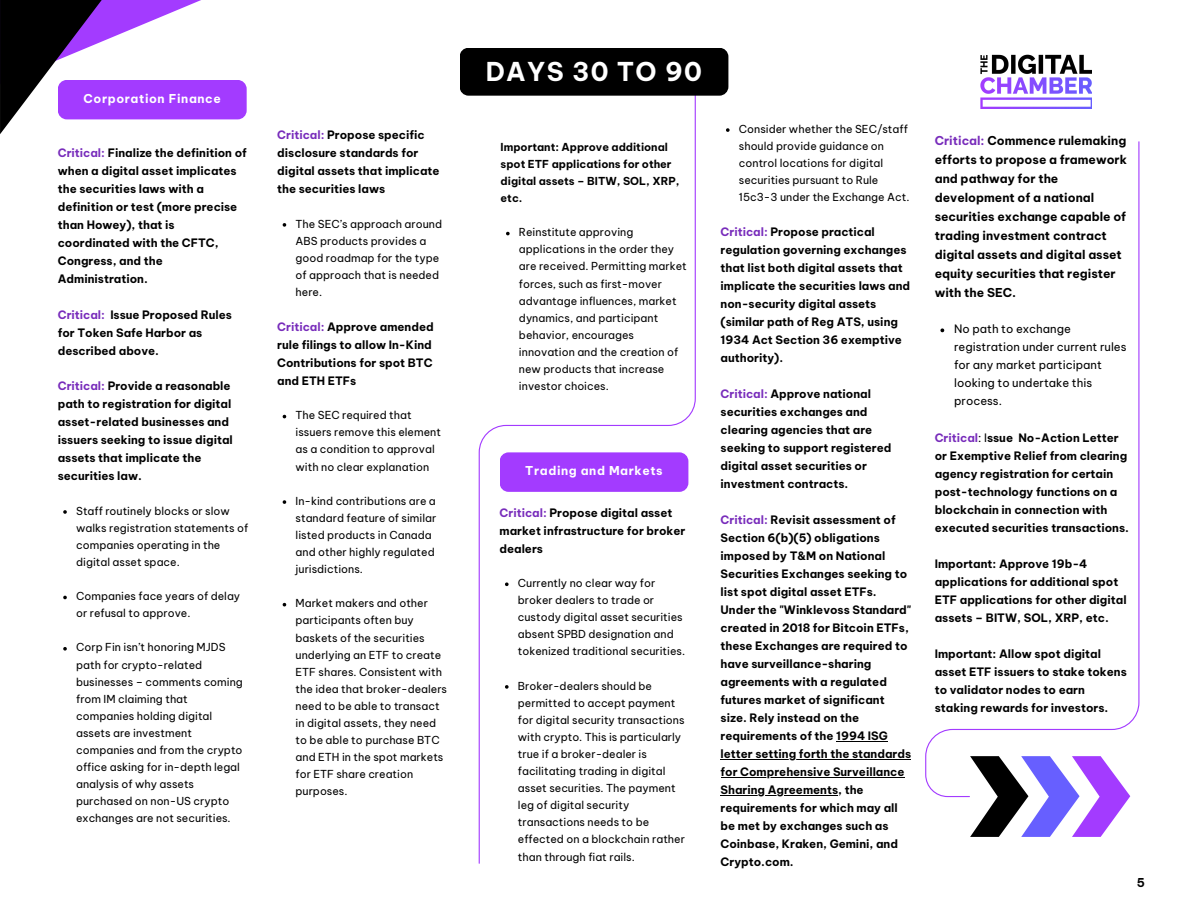
<style>
.page{position:relative;width:1188px;height:918px;background:#fff}
.page>*{position:absolute;margin:0;border:0;box-sizing:border-box;transform-origin:0 0}
.t1{font:700 25.5px "Be Vietnam Pro";letter-spacing:.05em;color:#fff}
.t2{font:700 12px/19px "Be Vietnam Pro";color:#000}
.t3{font:700 12px "Be Vietnam Pro";letter-spacing:.05em;color:#fff}
.t4{font:700 11.4px/18px "Be Vietnam Pro";color:#000}
.t5{font:11.4px/18px "Be Vietnam Pro";color:#000}
.t6{font:10.8px/17.1px "Be Vietnam Pro";color:#000}
.t7{font:700 10.8px/17.1px "Be Vietnam Pro";color:#000}
.s1{color:#782cbb}
.s2{font-weight:400}
</style>
<div class="page">
<svg style="left:0;top:0;width:247px;height:134px"></svg>
<div style="left:58px;top:80px;width:189px;height:39px;background:#a33bff;border-radius:9px"></div>
<svg style="left:478px;top:96px;width:218px;height:768px"></svg>
<div style="left:460px;top:48px;width:268px;height:48px;background:#000;border-radius:9px"></div>
<img style="left:980px;top:54px;width:111px;height:55px">
<svg style="left:925px;top:141px;width:215px;height:657px"></svg>
<svg style="left:63px;top:510px;width:4px;height:4px"></svg>
<svg style="left:63px;top:596px;width:4px;height:3px"></svg>
<svg style="left:63px;top:647px;width:4px;height:4px"></svg>
<svg style="left:283px;top:223px;width:3px;height:4px"></svg>
<svg style="left:283px;top:500px;width:3px;height:4px"></svg>
<svg style="left:506px;top:232px;width:4px;height:3px"></svg>
<svg style="left:726px;top:128px;width:4px;height:4px"></svg>
<hr style="left:836px;top:741px;width:52px;height:1px;background:#000">
<hr style="left:721px;top:759px;width:190px;height:1px;background:#000">
<hr style="left:721px;top:777px;width:183px;height:1px;background:#000">
<hr style="left:721px;top:795px;width:117px;height:1px;background:#000">
<svg style="left:505px;top:582px;width:4px;height:4px"></svg>
<svg style="left:505px;top:685px;width:4px;height:4px"></svg>
<svg style="left:970px;top:756px;width:160px;height:81px"></svg>
<p class="t3" style="left:84px;top:91px;width:139px">Corporation Finance</p>
<p class="t4" style="left:58px;top:144px;width:191px"><span class="s1">Critical:</span> Finalize the definition of when a digital asset implicates the securities laws with a definition or test (more precise than Howey), that is coordinated with the CFTC,<br>Congress, and the<br>Administration.</p>
<p class="t4" style="left:58px;top:306px;width:176px"><span class="s1">Critical:</span> Issue Proposed Rules for Token Safe Harbor as described above.</p>
<h2 class="t4" style="left:58px;top:377px;width:176px"><span class="s1">Critical:</span> Provide a reasonable path to registration for digital asset-related businesses and issuers seeking to issue digital assets that implicate the securities law.</h2>
<h2 class="t6" style="left:76px;top:502px;width:174px">Staff routinely blocks or slow walks registration statements of companies operating in the digital asset space.</h2>
<h2 class="t6" style="left:76px;top:588px;width:166px">Companies face years of delay or refusal to approve.</h2>
<p class="t6" style="left:76px;top:639px;width:168px">Corp Fin isn’t honoring MJDS path for crypto-related businesses – comments coming from IM claiming that companies holding digital assets are investment companies and from the crypto office asking for in-depth legal analysis of why assets purchased on non-US crypto exchanges are not securities.</p>
<h1 class="t4" style="left:277px;top:126px;width:164px"><span class="s1">Critical:</span> Propose specific disclosure standards for digital assets that implicate the securities laws</h1>
<p class="t6" style="left:296px;top:215px;width:148px">The SEC’s approach around<br>ABS products provides a good roadmap for the type of approach that is needed here.</p>
<p class="t4" style="left:277px;top:318px;width:158px"><span class="s1">Critical:</span> Approve amended rule filings to allow In-Kind<br>Contributions for spot BTC and ETH ETFs</p>
<p class="t6" style="left:296px;top:407px;width:147px">The SEC required that issuers remove this element as a condition to approval with no clear explanation</p>
<p class="t6" style="left:296px;top:492px;width:142px">In-kind contributions are a standard feature of similar listed products in Canada and other highly regulated jurisdictions.</p>
<p class="t6" style="left:296px;top:595px;width:153px">Market makers and other participants often buy baskets of the securities underlying an ETF to create<br>ETF shares. Consistent with the idea that broker-dealers need to be able to transact in digital assets, they need to be able to purchase BTC and ETH in the spot markets for ETF share creation purposes.</p>
<p class="t1" style="left:486px;top:55px;width:218px">DAYS 30 TO 90</p>
<p class="t7" style="left:501px;top:138px;width:180px">Important: Approve additional spot ETF applications for other digital assets – BITW, SOL, XRP, etc.</p>
<p class="t6" style="left:519px;top:224px;width:169px">Reinstitute approving applications in the order they are received. Permitting market forces, such as first-mover advantage influences, market dynamics, and participant behavior, encourages innovation and the creation of new products that increase investor choices.</p>
<p class="t3" style="left:525px;top:463px;width:139px">Trading and Markets</p>
<p class="t4" style="left:500px;top:504px;width:187px"><span class="s1">Critical:</span> Propose digital asset market infrastructure for broker dealers</p>
<h2 class="t6" style="left:518px;top:574px;width:169px">Currently no clear way for broker dealers to trade or custody digital asset securities absent SPBD designation and tokenized traditional securities.</h2>
<p class="t6" style="left:518px;top:677px;width:169px">Broker-dealers should be permitted to accept payment for digital security transactions with crypto. This is particularly true if a broker-dealer is facilitating trading in digital asset securities. The payment leg of digital security transactions needs to be effected on a blockchain rather than through fiat rails.</p>
<p class="t6" style="left:739px;top:120px;width:172px">Consider whether the SEC/staff should provide guidance on control locations for digital securities pursuant to Rule<br>15c3-3 under the Exchange Act.</p>
<h3 class="t4" style="left:721px;top:223px;width:191px"><span class="s1">Critical:</span> Propose practical regulation governing exchanges that list both digital assets that implicate the securities laws and non-security digital assets (similar path of Reg ATS, using<br>1934 Act Section 36 exemptive authority).</h3>
<h2 class="t4" style="left:721px;top:385px;width:172px"><span class="s1">Critical:</span> Approve national securities exchanges and clearing agencies that are seeking to support registered digital asset securities or investment contracts.</h2>
<h2 class="t4" style="left:721px;top:511px;width:192px"><span class="s1">Critical:</span> Revisit assessment of<br>Section 6(b)(5) obligations imposed by T&amp;M on National<br>Securities Exchanges seeking to list spot digital asset ETFs.<br>Under the "Winklevoss Standard" created in 2018 for Bitcoin ETFs, these Exchanges are required to have surveillance-sharing agreements with a regulated futures market of significant size. Rely instead on the requirements of the 1994 ISG</h2>
<p class="t4" style="left:721px;top:745px;width:192px">letter setting forth the standards</p>
<p class="t4" style="left:721px;top:763px;width:185px">for Comprehensive Surveillance</p>
<h4 class="t4" style="left:721px;top:781px;width:179px">Sharing Agreements, the requirements for which may all be met by exchanges such as<br>Coinbase, Kraken, Gemini, and<br>Crypto.com.</h4>
<p class="t2" style="left:935px;top:131px;width:194px"><span class="s1">Critical:</span> Commence rulemaking efforts to propose a framework and pathway for the development of a national securities exchange capable of trading investment contract digital assets and digital asset equity securities that register with the SEC.</p>
<h2 class="t5" style="left:954px;top:320px;width:174px">No path to exchange registration under current rules for any market participant looking to undertake this process.</h2>
<h2 class="t4" style="left:935px;top:428px;width:196px"><span class="s1">Critical</span><span class="s2">: I</span>ssue No-Action Letter or Exemptive Relief from clearing agency registration for certain post-technology functions on a blockchain in connection with executed securities transactions.</h2>
<p class="t4" style="left:935px;top:555px;width:193px">Important: Approve 19b-4 applications for additional spot<br>ETF applications for other digital assets – BITW, SOL, XRP, etc.</p>
<h2 class="t4" style="left:935px;top:645px;width:194px">Important: Allow spot digital asset ETF issuers to stake tokens to validator nodes to earn staking rewards for investors.</h2>
<p class="t2" style="left:1137px;top:873px;width:10px">5</p>
</div>
